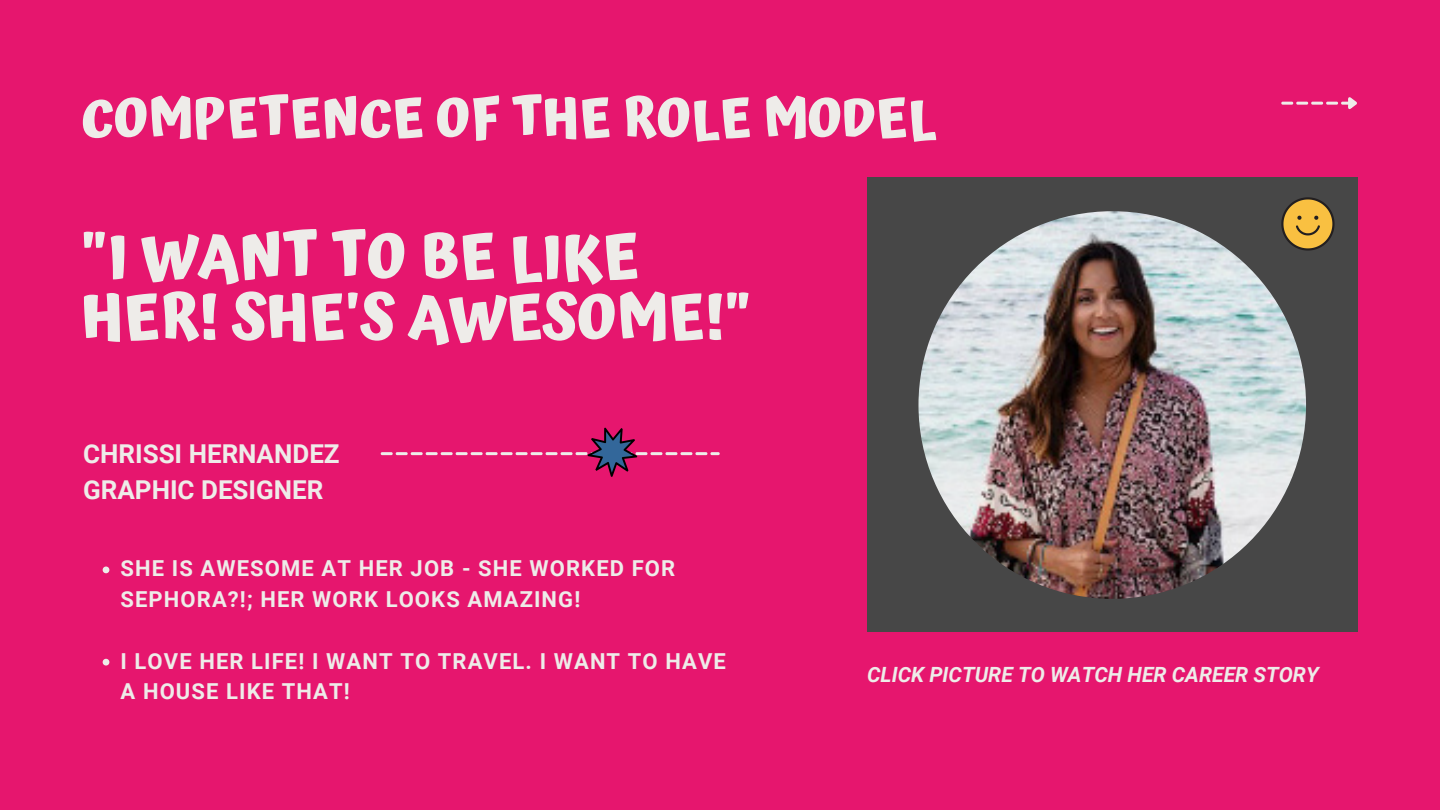
<style>
.page{position:relative;width:1440px;height:810px;background:#e6166e}
.page>*{position:absolute;margin:0;border:0;box-sizing:border-box;transform-origin:0 0}
.t1{font:700 61px/60.8px "Atma";color:#eeece9}
.t2{font:700 53px "Atma";color:#eeece9}
.t3{font:700 26px/36px "Roboto";color:#eeece9}
.t4{font:700 22px/30.8px "Roboto";letter-spacing:.05em;color:#eeece9}
.t5{font:italic 700 21px "Roboto";color:#eeece9}
</style>
<div class="page">
<div style="left:867px;top:177px;width:490px;height:454px;background:#474747"></div>
<svg style="left:1281px;top:97px;width:76px;height:13px"></svg>
<svg style="left:1281px;top:197px;width:54px;height:54px"></svg>
<svg style="left:381px;top:427px;width:339px;height:50px"></svg>
<img style="left:918px;top:211px;width:388px;height:388px;border-radius:50%">
<svg style="left:103px;top:567px;width:6px;height:6px"></svg>
<svg style="left:103px;top:659px;width:6px;height:7px"></svg>
<h2 class="t2" style="left:81px;top:87px;width:856px">COMPETENCE OF THE ROLE MODEL</h2>
<h1 class="t1" style="left:81px;top:226px;width:672px">"I WANT TO BE LIKE<br>HER! SHE'S AWESOME!"</h1>
<p class="t3" style="left:83px;top:437px;width:258px">CHRISSI HERNANDEZ<br>GRAPHIC DESIGNER</p>
<p class="t4" style="left:121px;top:553px;width:556px">SHE IS AWESOME AT HER JOB - SHE WORKED FOR<br>SEPHORA?!; HER WORK LOOKS AMAZING!</p>
<p class="t4" style="left:121px;top:646px;width:607px">I LOVE HER LIFE! I WANT TO TRAVEL. I WANT TO HAVE<br>A HOUSE LIKE THAT!</p>
<p class="t5" style="left:867px;top:662px;width:453px">CLICK PICTURE TO WATCH HER CAREER STORY</p>
</div>
